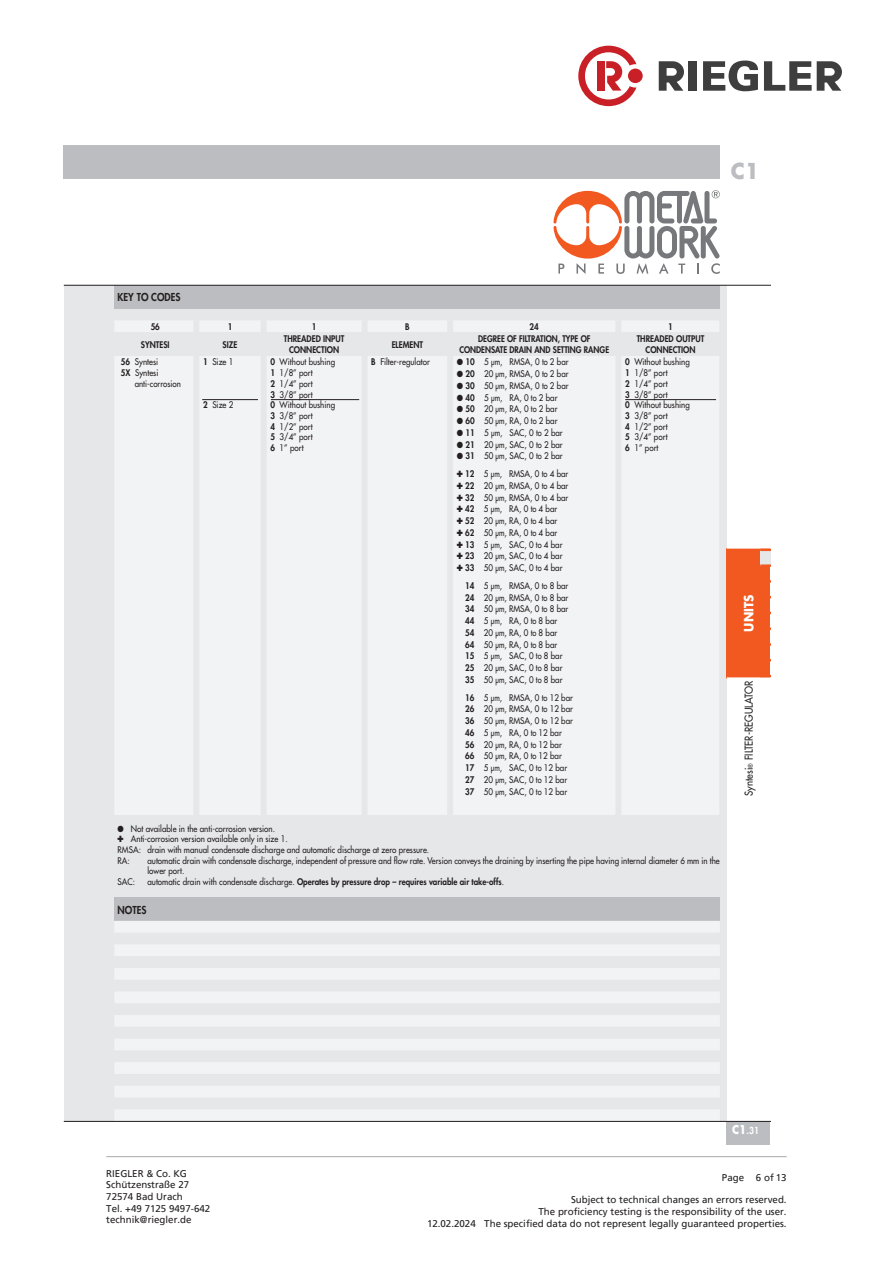
<style>
.page{position:relative;width:893px;height:1263px;background:#fff}
.page>*{position:absolute;margin:0;border:0;box-sizing:border-box;transform-origin:0 0}
.Update_OIDs{font:700 21.3px "Futura Std";color:#bcbdc0}
.Update_OIDs-2{font:700 12.45px "Futura Std";color:#fff;scale:.95 1}
.Update_OIDs-3{font:500 10.65px "Futura Std";color:#231f20;scale:.9 1}
.Update_OIDs-4{font:800 10.65px "Futura Std";color:#231f20;scale:.9 1}
.SeitenfußText_rechts{font:9.75px "Frutiger LT Pro";color:#231f20}
.SeitenfußText_links{font:9.75px/11.7px "Frutiger LT Pro";color:#231f20}
.Update_OIDs-5{font:800 9.45px "Futura Std";color:#fff;scale:.9 1}
.Update_OIDs-6{font:500 8.85px/11.7px "Futura Std";color:#231f20;scale:.9 1}
.Update_OIDs-7{font:800 8.85px/10.6px "Futura Std";color:#231f20;text-align:center;scale:.9 1}
.Update_OIDs-8{font:800 8.85px/10.6px "Futura Std";color:#231f20;text-align:center;scale:.88 1}
.Update_OIDs-9{font:500 8.85px "Futura Std";color:#231f20;scale:.89 1}
.s1{font-weight:800}
.s2{font-weight:500}
.s3{font-size:6.15px}
.s4{font-weight:700;font-size:11.85px}
</style>
<div class="page">
<svg style="left:659px;top:61px;width:25px;height:30px"></svg>
<div style="left:689px;top:61px;width:8px;height:30px;background:#3e3e3f"></div>
<svg style="left:703px;top:61px;width:55px;height:30px"></svg>
<svg style="left:764px;top:61px;width:78px;height:30px"></svg>
<svg style="left:578px;top:46px;width:58px;height:60px"></svg>
<div style="left:628px;top:69px;width:15px;height:14px;background:#c82026;border-radius:50%"></div>
<hr style="left:106px;top:1156px;width:681px;height:1px;background:#a8a9ad">
<div style="left:64px;top:285px;width:663px;height:836px;background:#e6e7e9"></div>
<div style="left:727px;top:1121px;width:43px;height:24px;background:#bcbdc0"></div>
<div style="left:64px;top:145px;width:656px;height:34px;background:#bcbdc0"></div>
<svg style="left:553px;top:190px;width:167px;height:84px"></svg>
<div style="left:727px;top:548px;width:43px;height:131px;background:#f15921"></div>
<hr style="left:727px;top:546px;width:43px;height:3px;background:#fff">
<hr style="left:727px;top:677px;width:43px;height:3px;background:#fff">
<div style="left:760px;top:550px;width:10px;height:16px;background:#e6e7e9"></div>
<svg style="left:760px;top:564px;width:10px;height:2px"></svg>
<div style="left:114px;top:285px;width:606px;height:24px;background:#bcbdc0"></div>
<div style="left:115px;top:321px;width:604px;height:494px;background:#f2f3f4"></div>
<svg style="left:115px;top:332px;width:604px;height:24px"></svg>
<div style="left:193px;top:320px;width:6px;height:12px;background:#e6e7e9"></div>
<div style="left:193px;top:332px;width:6px;height:24px;background:#e6e7e9"></div>
<div style="left:193px;top:356px;width:6px;height:459px;background:#e6e7e9"></div>
<div style="left:261px;top:320px;width:6px;height:12px;background:#e6e7e9"></div>
<div style="left:261px;top:332px;width:6px;height:24px;background:#e6e7e9"></div>
<div style="left:261px;top:356px;width:6px;height:459px;background:#e6e7e9"></div>
<div style="left:362px;top:320px;width:6px;height:12px;background:#e6e7e9"></div>
<div style="left:362px;top:332px;width:6px;height:24px;background:#e6e7e9"></div>
<div style="left:362px;top:356px;width:6px;height:459px;background:#e6e7e9"></div>
<div style="left:447px;top:320px;width:6px;height:12px;background:#e6e7e9"></div>
<div style="left:615px;top:320px;width:6px;height:12px;background:#e6e7e9"></div>
<div style="left:447px;top:332px;width:6px;height:24px;background:#e6e7e9"></div>
<div style="left:615px;top:332px;width:6px;height:24px;background:#e6e7e9"></div>
<div style="left:447px;top:356px;width:6px;height:459px;background:#e6e7e9"></div>
<div style="left:615px;top:356px;width:6px;height:459px;background:#e6e7e9"></div>
<hr style="left:625px;top:399px;width:91px;height:1px;background:#231f20">
<hr style="left:271px;top:399px;width:88px;height:1px;background:#231f20">
<hr style="left:202px;top:399px;width:56px;height:1px;background:#231f20">
<div style="left:114px;top:897px;width:606px;height:24px;background:#bcbdc0"></div>
<svg style="left:114px;top:921px;width:606px;height:200px;fill:#eeeff1"></svg>
<hr style="left:64px;top:285px;width:706px;height:1px;background:#231f20">
<hr style="left:64px;top:1121px;width:706px;height:1px;background:#231f20">
<p class="Update_OIDs" style="left:731px;top:157px;width:30px">C1</p>
<p class="Update_OIDs-4" style="left:118px;top:291px;width:71px">KEY TO CODES</p>
<p class="Update_OIDs-7" style="left:151px;top:321px;width:12px">56</p>
<p class="Update_OIDs-7" style="left:228px;top:321px;width:7px">1</p>
<p class="Update_OIDs-7" style="left:312px;top:321px;width:7px">1</p>
<p class="Update_OIDs-7" style="left:405px;top:321px;width:6px">B</p>
<p class="Update_OIDs-7" style="left:530px;top:321px;width:12px">24</p>
<p class="Update_OIDs-7" style="left:668px;top:321px;width:7px">1</p>
<p class="Update_OIDs-7" style="left:141px;top:339px;width:33px">SYNTESI</p>
<p class="Update_OIDs-7" style="left:223px;top:339px;width:18px">SIZE</p>
<p class="Update_OIDs-7" style="left:284px;top:334px;width:69px">THREADED INPUT<br>CONNECTION</p>
<p class="Update_OIDs-7" style="left:392px;top:339px;width:36px">ELEMENT</p>
<p class="Update_OIDs-8" style="left:459px;top:334px;width:172px">DEGREE OF FILTRATION, TYPE OF<br>CONDENSATE DRAIN AND SETTING RANGE</p>
<p class="Update_OIDs-7" style="left:637px;top:334px;width:77px">THREADED OUTPUT<br>CONNECTION</p>
<p class="Update_OIDs-6" style="left:121px;top:356px;width:43px"><span class="s1">56</span> Syntesi</p>
<p class="Update_OIDs-6" style="left:121px;top:367px;width:43px"><span class="s1">5X</span> Syntesi</p>
<p class="Update_OIDs-9" style="left:135px;top:378px;width:53px">anti-corrosion</p>
<p class="Update_OIDs-6" style="left:270px;top:357px;width:73px;line-height:10.6px"><span class="s1">0</span> Without bushing<br><span class="s1">1</span> 1/8’’ port<br><span class="s1">2</span> 1/4’’ port<br><span class="s1">3</span> 3/8’’ port<br><span class="s1">0</span> Without bushing<br><span class="s1">3</span> 3/8’’ port<br><span class="s1">4</span> 1/2’’ port<br><span class="s1">5</span> 3/4’’ port<br><span class="s1">6</span> 1’’ port</p>
<p class="Update_OIDs-6" style="left:371px;top:356px;width:67px"><span class="s1">B</span> Filter-regulator</p>
<p class="Update_OIDs-6" style="left:457px;top:356px;width:126px">● <span class="s1">10</span> 5 µm, RMSA, 0 to 2 bar</p>
<p class="Update_OIDs-6" style="left:625px;top:357px;width:73px;line-height:10.6px"><span class="s1">0</span> Without bushing<br><span class="s1">1</span> 1/8’’ port<br><span class="s1">2</span> 1/4’’ port<br><span class="s1">3</span> 3/8’’ port<br><span class="s1">0</span> Without bushing<br><span class="s1">3</span> 3/8’’ port<br><span class="s1">4</span> 1/2’’ port<br><span class="s1">5</span> 3/4’’ port<br><span class="s1">6</span> 1’’ port</p>
<p class="Update_OIDs-6" style="left:203px;top:356px;width:35px"><span class="s1">1</span> Size 1</p>
<p class="Update_OIDs-6" style="left:203px;top:399px;width:35px"><span class="s1">2</span> Size 2</p>
<p class="Update_OIDs-6" style="left:457px;top:368px;width:126px">● <span class="s1">20</span> 20 µm, RMSA, 0 to 2 bar</p>
<p class="Update_OIDs-6" style="left:457px;top:380px;width:126px">● <span class="s1">30</span> 50 µm, RMSA, 0 to 2 bar</p>
<p class="Update_OIDs-6" style="left:457px;top:392px;width:113px">● <span class="s1">40</span> 5 µm, RA, 0 to 2 bar</p>
<p class="Update_OIDs-6" style="left:457px;top:403px;width:113px">● <span class="s1">50</span> 20 µm, RA, 0 to 2 bar</p>
<p class="Update_OIDs-6" style="left:457px;top:415px;width:113px">● <span class="s1">60</span> 50 µm, RA, 0 to 2 bar</p>
<p class="Update_OIDs-6" style="left:457px;top:427px;width:119px">● <span class="s1">11</span> 5 µm, SAC, 0 to 2 bar</p>
<p class="Update_OIDs-6" style="left:457px;top:439px;width:119px">● <span class="s1">21</span> 20 µm, SAC, 0 to 2 bar</p>
<p class="Update_OIDs-6" style="left:457px;top:447px;width:125px;line-height:17.7px">● <span class="s1">31</span> 50 µm, SAC, 0 to 2 bar ✚ <span class="s1">12</span> 5 µm, RMSA, 0 to 4 bar</p>
<p class="Update_OIDs-6" style="left:457px;top:480px;width:125px">✚ <span class="s1">22</span> 20 µm, RMSA, 0 to 4 bar ✚ <span class="s1">32</span> 50 µm, RMSA, 0 to 4 bar ✚ <span class="s1">42</span> 5 µm, RA, 0 to 4 bar<br>✚ <span class="s1">52</span> 20 µm, RA, 0 to 4 bar<br>✚ <span class="s1">62</span> 50 µm, RA, 0 to 4 bar<br>✚ <span class="s1">13</span> 5 µm, SAC, 0 to 4 bar ✚ <span class="s1">23</span> 20 µm, SAC, 0 to 4 bar ✚ <span class="s1">33</span> 50 µm, SAC, 0 to 4 bar</p>
<p class="Update_OIDs-6" style="left:465px;top:580px;width:116px"><span class="s1">14</span> 5 µm, RMSA, 0 to 8 bar<br><span class="s1">24</span> 20 µm, RMSA, 0 to 8 bar<br><span class="s1">34</span> 50 µm, RMSA, 0 to 8 bar<br><span class="s1">44</span> 5 µm, RA, 0 to 8 bar<br><span class="s1">54</span> 20 µm, RA, 0 to 8 bar<br><span class="s1">64</span> 50 µm, RA, 0 to 8 bar<br><span class="s1">15</span> 5 µm, SAC, 0 to 8 bar<br><span class="s1">25</span> 20 µm, SAC, 0 to 8 bar<br><span class="s1">35</span> 50 µm, SAC, 0 to 8 bar</p>
<p class="Update_OIDs-6" style="left:465px;top:691px;width:121px"><span class="s1">16</span> 5 µm, RMSA, 0 to 12 bar<br><span class="s1">26</span> 20 µm, RMSA, 0 to 12 bar<br><span class="s1">36</span> 50 µm, RMSA, 0 to 12 bar<br><span class="s1">46</span> 5 µm, RA, 0 to 12 bar<br><span class="s1">56</span> 20 µm, RA, 0 to 12 bar<br><span class="s1">66</span> 50 µm, RA, 0 to 12 bar<br><span class="s1">17</span> 5 µm, SAC, 0 to 12 bar<br><span class="s1">27</span> 20 µm, SAC, 0 to 12 bar<br><span class="s1">37</span> 50 µm, SAC, 0 to 12 bar</p>
<p class="Update_OIDs-6" style="left:118px;top:823px;width:348px;line-height:10.6px">● Not available in the anti-corrosion version.<br>✚ Anti-corrosion version available only in size 1.<br>RMSA: drain with manual condensate discharge and automatic discharge at zero pressure.<br>RA:</p>
<p class="Update_OIDs-6" style="left:147px;top:855px;width:637px;line-height:10.6px">automatic drain with condensate discharge, independent of pressure and flow rate. Version conveys the draining by inserting the pipe having internal diameter 6 mm in the lower port.</p>
<p class="Update_OIDs-6" style="left:118px;top:876px;width:21px">SAC:</p>
<p class="Update_OIDs-7" style="left:147px;top:876px;width:398px"><span class="s2">automatic drain with condensate discharge.</span> Operates by pressure drop – requires variable air take-offs<span class="s2">.</span></p>
<p class="Update_OIDs-4" style="left:118px;top:903px;width:34px">NOTES</p>
<p class="Update_OIDs-2" style="left:741px;top:631px;width:41px;rotate:-90deg">UNITS</p>
<p class="Update_OIDs-3" style="left:742px;top:796px;width:129px;rotate:-90deg">Syntesi<span class="s3">®</span> FILTER-REGULATOR</p>
<p class="Update_OIDs-5" style="left:732px;top:1125px;width:31px"><span class="s4">C1</span>.31</p>
<p class="SeitenfußText_links" style="left:106px;top:1167px;width:105px">RIEGLER &amp; Co. KG<br>Schützenstraße 27<br>72574 Bad Urach<br>Tel. +49 7125 9497-642 technik@riegler.de</p>
<p class="SeitenfußText_rechts" style="left:427px;top:1217px;width:50px">12.02.2024</p>
<p class="SeitenfußText_rechts" style="left:722px;top:1172px;width:24px">Page</p>
<p class="SeitenfußText_rechts" style="left:756px;top:1172px;width:32px">6 of 13</p>
<p class="SeitenfußText_rechts" style="left:571px;top:1194px;width:217px">Subject to technical changes an errors reserved.</p>
<p class="SeitenfußText_rechts" style="left:538px;top:1206px;width:250px">The proficiency testing is the responsibility of the user.</p>
<p class="SeitenfußText_rechts" style="left:484px;top:1217px;width:304px">The specified data do not represent legally guaranteed properties.</p>
</div>
